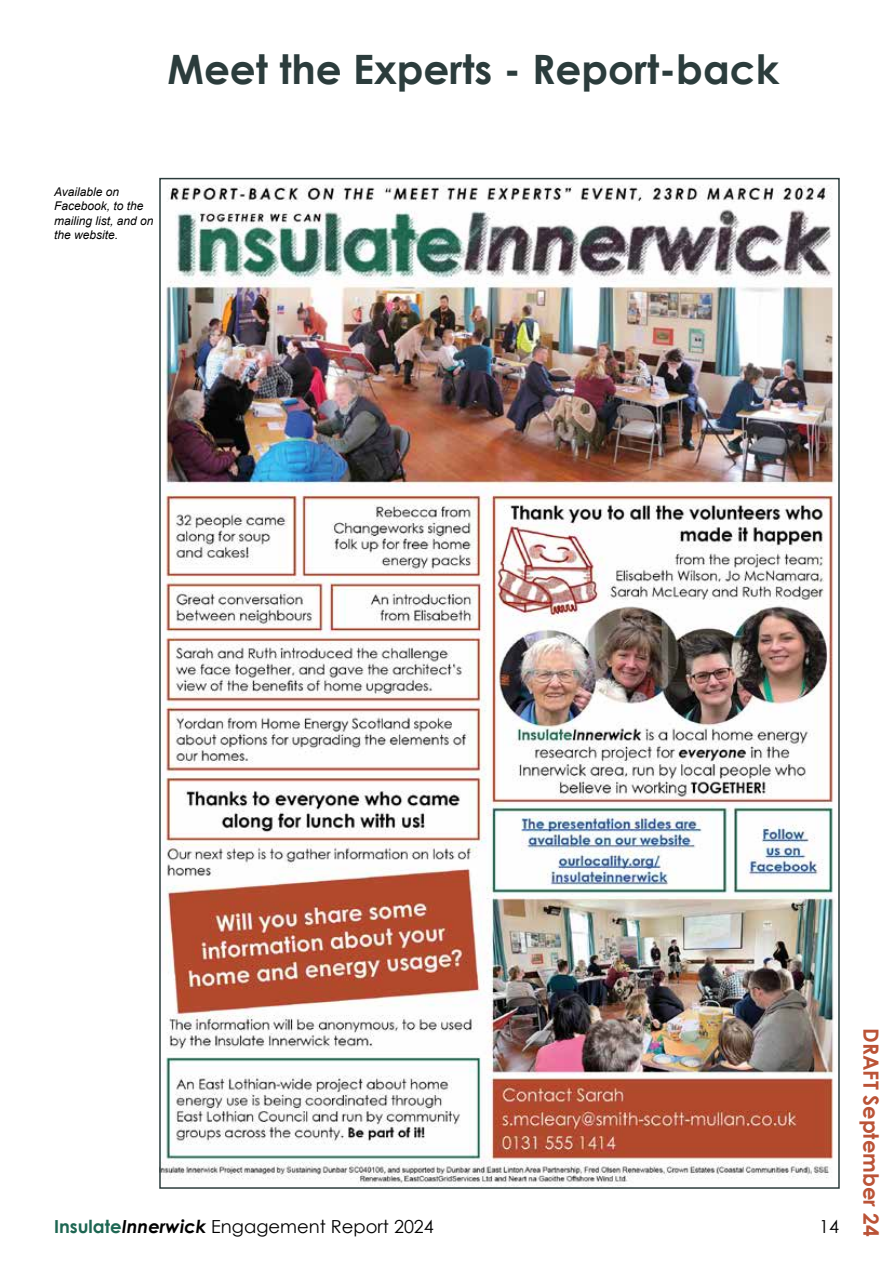
<style>
.page{position:relative;width:893px;height:1263px;background:#fff}
.page>*{position:absolute;margin:0;border:0;box-sizing:border-box;transform-origin:0 0}
.t1{font:700 40.5px "Century Gothic";color:#2b3c3c}
.t2{font:700 21px "Century Gothic";color:#bb5337}
.t3{font:18px "Century Gothic";color:#000}
.t4{font:italic 12px/14.4px "Arial";color:#000}
.s1{font-weight:700;color:#1d6652}
.s2{font-weight:700;font-style:italic}
</style>
<div class="page">
<img style="left:162px;top:185px;width:672px;height:1001px">
<h1 class="t1" style="left:168px;top:39px;width:613px">Meet the Experts - Report-back</h1>
<p class="t4" style="left:54px;top:185px;width:101px">Available on<br>Facebook, to the mailing list, and on the website.</p>
<h3 class="t3" style="left:54px;top:1214px;width:381px"><span class="s1">Insulate</span><span class="s2">Innerwick</span> Engagement Report 2024</h3>
<h3 class="t3" style="left:819px;top:1214px;width:21px">14</h3>
<h2 class="t2" style="left:887px;top:1028px;width:210px;rotate:90deg">DRAFT September 24</h2>
</div>
